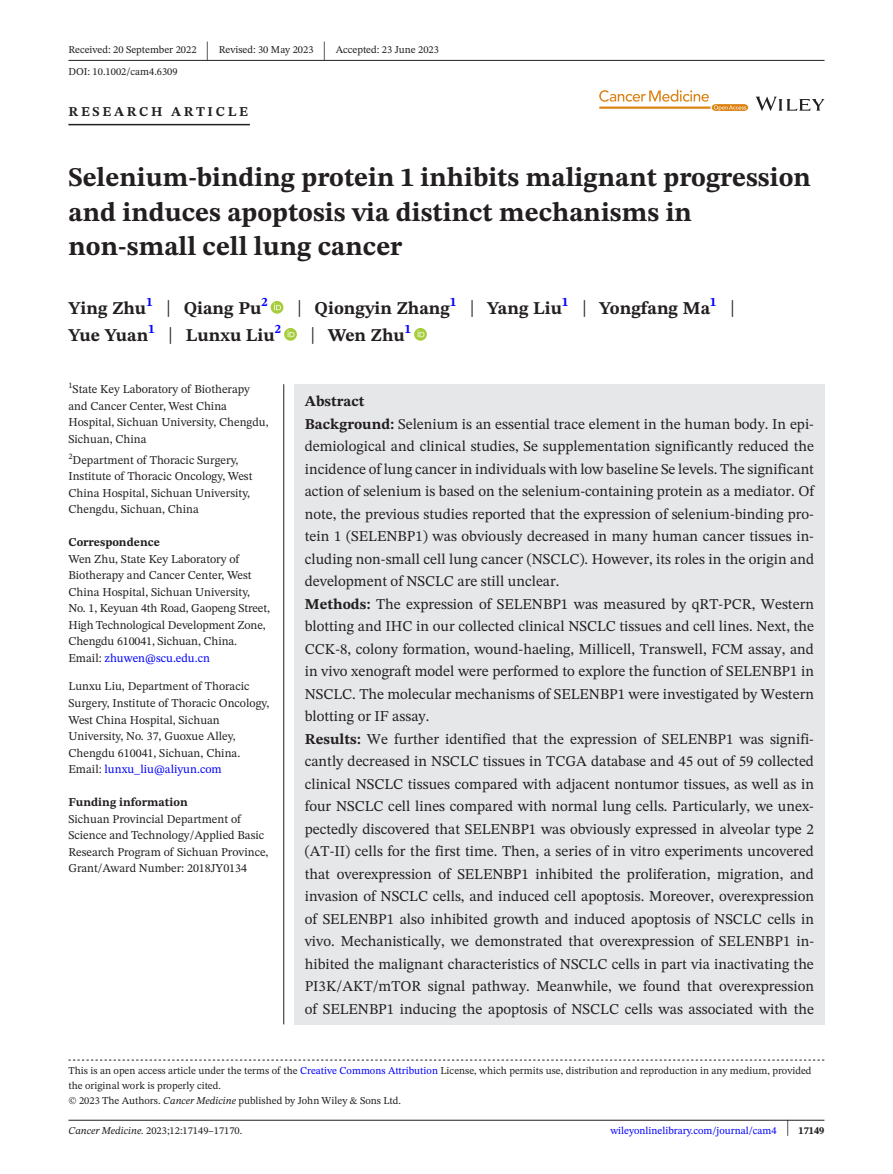
<style>
.page{position:relative;width:893px;height:1174px;background:#fff}
.page>*{position:absolute;margin:0;border:0;box-sizing:border-box;transform-origin:0 0}
.t1{font:700 27px/34.5px "STIX Two Text";color:#231f20}
.t2{font:25.65px "STIX Two Text";color:#231f20;scale:.49 1}
.t3{font:700 18px "STIX Two Text";color:#231f20}
.t4{font:15px/22.5px "STIX Two Text";color:#231f20}
.t5{font:700 13.5px "STIX Two Text";letter-spacing:.2em;color:#231f20}
.t6{font:12px/16.5px "STIX Two Text";color:#231f20}
.t7{font:700 12px "STIX Two Text";color:#231f20}
.t8{font:10.5px/15px "STIX Two Text";color:#231f20}
.t9{font:10.5px "STIX Two Text";color:#00f}
.s1{font-weight:400;font-size:23.4px}
.s2{color:#00f}
.s3{font-weight:700}
.s4{font-style:italic}
.s5{font-size:22.2px;color:#231f20}
.s6{font-weight:700;color:#231f20}
</style>
<div class="page">
<hr style="left:68px;top:1119px;width:756px;height:1px;background:#231f20">
<svg style="left:756px;top:97px;width:68px;height:14px"></svg>
<svg style="left:599px;top:90px;width:149px;height:21px"></svg>
<hr style="left:68px;top:60px;width:756px;height:1px;background:#231f20">
<hr style="left:68px;top:124px;width:182px;height:1px;background:#231f20">
<svg style="left:271px;top:301px;width:12px;height:13px"></svg>
<svg style="left:274px;top:303px;width:7px;height:7px"></svg>
<svg style="left:284px;top:328px;width:13px;height:13px"></svg>
<svg style="left:288px;top:330px;width:6px;height:7px"></svg>
<svg style="left:414px;top:328px;width:13px;height:13px"></svg>
<svg style="left:418px;top:330px;width:6px;height:7px"></svg>
<svg style="left:68px;top:1059px;width:756px;height:1px"></svg>
<div style="left:294px;top:384px;width:530px;height:640px;background:#e6e7e9"></div>
<hr style="left:283px;top:384px;width:1px;height:640px;background:#231f20">
<p class="t8" style="left:68px;top:42px;width:130px">Received: 20 September 2022</p>
<h2 class="t2" style="left:206px;top:32px;width:8px">|</h2>
<p class="t8" style="left:219px;top:42px;width:96px">Revised: 30 May 2023</p>
<h2 class="t2" style="left:323px;top:32px;width:8px">|</h2>
<p class="t8" style="left:336px;top:42px;width:105px">Accepted: 23 June 2023</p>
<p class="t8" style="left:68px;top:64px;width:111px">DOI: 10.1002/cam4.6309</p>
<p class="t5" style="left:68px;top:101px;width:181px">RESEARCH ARTICLE</p>
<h1 class="t1" style="left:68px;top:161px;width:744px">Selenium-binding protein 1 inhibits malignant progression and induces apoptosis via distinct mechanisms in non-small cell lung cancer</h1>
<p class="t3" style="left:68px;top:295px;width:201px">Ying Zhu<sup>1</sup> <span class="s1">|</span> Qiang Pu<sup>2</sup></p>
<p class="t3" style="left:297px;top:295px;width:439px"><span class="s1">|</span> Qiongyin Zhang<sup>1</sup> <span class="s1">|</span> Yang Liu<sup>1</sup> <span class="s1">|</span> Yongfang Ma<sup>1</sup> <span class="s1">|</span></p>
<p class="t3" style="left:68px;top:322px;width:214px">Yue Yuan<sup>1</sup> <span class="s1">|</span> Lunxu Liu<sup>2</sup></p>
<p class="t3" style="left:311px;top:322px;width:102px"><span class="s1">|</span> Wen Zhu<sup>1</sup></p>
<p class="t6" style="left:68px;top:381px;width:202px"><sup>1</sup>State Key Laboratory of Biotherapy and Cancer Center, West China<br>Hospital, Sichuan University, Chengdu,<br>Sichuan, China</p>
<p class="t6" style="left:68px;top:451px;width:186px"><sup>2</sup>Department of Thoracic Surgery, Institute of Thoracic Oncology, West China Hospital, Sichuan University, Chengdu, Sichuan, China</p>
<p class="t7" style="left:68px;top:534px;width:93px">Correspondence</p>
<p class="t6" style="left:68px;top:550px;width:203px">Wen Zhu, State Key Laboratory of Biotherapy and Cancer Center, West China Hospital, Sichuan University, No. 1, Keyuan 4th Road, Gaopeng Street, High Technological Development Zone, Chengdu 610041, Sichuan, China.<br>Email: <span class="s2">zhuwen@scu.edu.cn</span></p>
<p class="t6" style="left:68px;top:678px;width:202px">Lunxu Liu, Department of Thoracic Surgery, Institute of Thoracic Oncology, West China Hospital, Sichuan University, No. 37, Guoxue Alley, Chengdu 610041, Sichuan, China.<br>Email: <span class="s2">lunxu_liu@aliyun.com</span></p>
<p class="t7" style="left:68px;top:793px;width:121px">Funding information</p>
<p class="t6" style="left:68px;top:810px;width:202px">Sichuan Provincial Department of Science and Technology/Applied Basic Research Program of Sichuan Province, Grant/Award Number: 2018JY0134</p>
<p class="t4" style="left:305px;top:390px;width:511px"><span class="s3">Abstract<br>Background:</span> Selenium is an essential trace element in the human body. In epi&shy;demiological and clinical studies, Se supplementation significantly reduced the incidence of lung cancer in individuals with low baseline Se levels. The significant action of selenium is based on the selenium-containing protein as a mediator. Of note, the previous studies reported that the expression of selenium-binding pro&shy;tein 1 (SELENBP1) was obviously decreased in many human cancer tissues in&shy;cluding non-small cell lung cancer (NSCLC). However, its roles in the origin and development of NSCLC are still unclear.<br><span class="s3">Methods:</span> The expression of SELENBP1 was measured by qRT-PCR, Western blotting and IHC in our collected clinical NSCLC tissues and cell lines. Next, the CCK-8, colony formation, wound-haeling, Millicell, Transwell, FCM assay, and in vivo xenograft model were performed to explore the function of SELENBP1 in NSCLC. The molecular mechanisms of SELENBP1 were investigated by Western blotting or IF assay.<br><span class="s3">Results:</span> We further identified that the expression of SELENBP1 was signifi&shy;cantly decreased in NSCLC tissues in TCGA database and 45 out of 59 collected clinical NSCLC tissues compared with adjacent nontumor tissues, as well as in four NSCLC cell lines compared with normal lung cells. Particularly, we unex&shy;pectedly discovered that SELENBP1 was obviously expressed in alveolar type 2 (AT-II) cells for the first time. Then, a series of in vitro experiments uncovered that overexpression of SELENBP1 inhibited the proliferation, migration, and invasion of NSCLC cells, and induced cell apoptosis. Moreover, overexpression of SELENBP1 also inhibited growth and induced apoptosis of NSCLC cells in vivo. Mechanistically, we demonstrated that overexpression of SELENBP1 in&shy;hibited the malignant characteristics of NSCLC cells in part via inactivating the PI3K/AKT/mTOR signal pathway. Meanwhile, we found that overexpression of SELENBP1 inducing the apoptosis of NSCLC cells was associated with the</p>
<p class="t8" style="left:68px;top:1063px;width:745px">This is an open access article under the terms of the <span class="s2">Creative Commons Attribution</span> License, which permits use, distribution and reproduction in any medium, provided the original work is properly cited.<br>© 2023 The Authors. <span class="s4">Cancer Medicine</span> published by John Wiley &amp; Sons Ltd.</p>
<p class="t8" style="left:68px;top:1123px;width:175px"><span class="s4">Cancer Medicine.</span> 2023;12:17149–17170.</p>
<p class="t9" style="left:610px;top:1123px;width:216px">wileyonlinelibrary.com/journal/cam4 <span class="s5">|</span> <span class="s6">17149</span></p>
</div>
